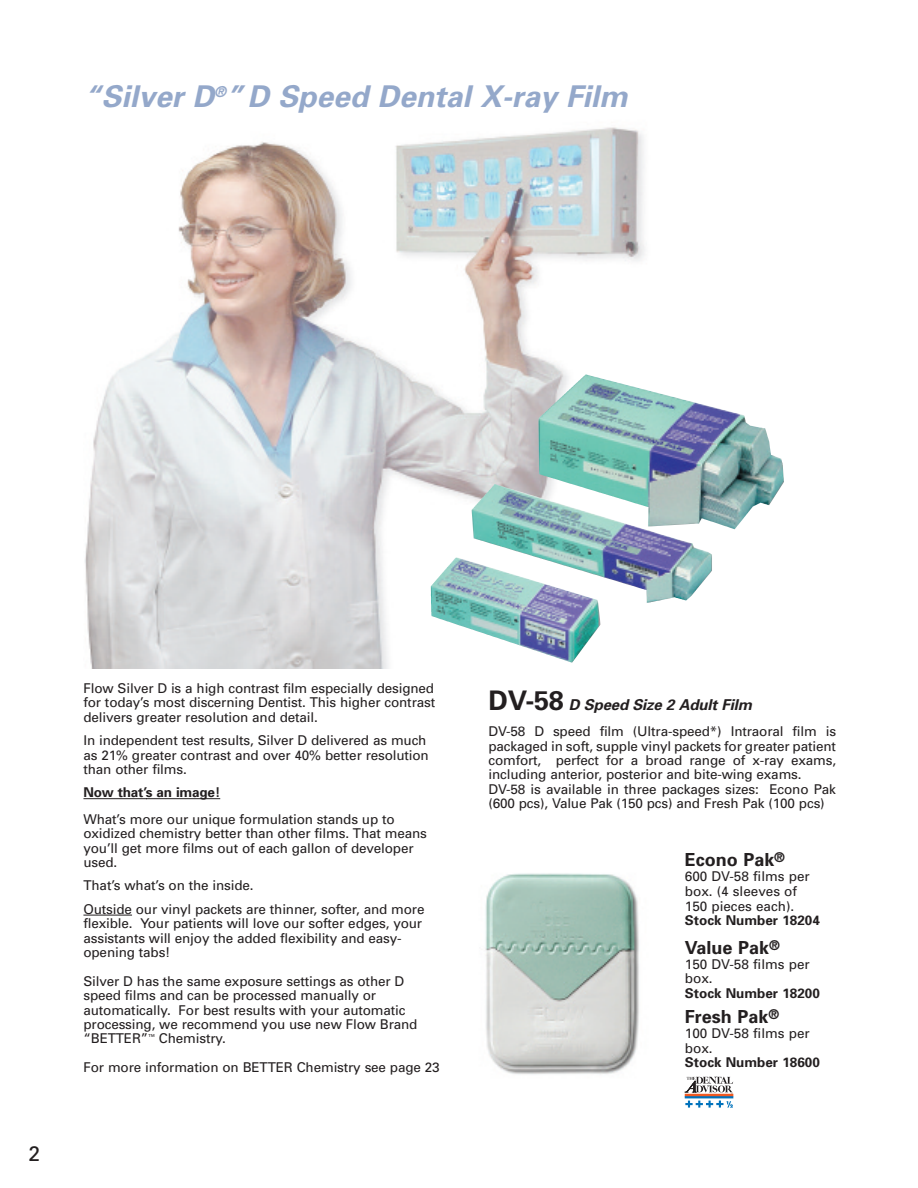
<style>
.page{position:relative;width:918px;height:1188px;background:#fff}
.page>*{position:absolute;margin:0;border:0;box-sizing:border-box;transform-origin:0 0}
.t1{font:italic 700 30px "Univers";color:#94a8ca}
.t2{font:21px "Univers";color:#231f20}
.t3{font:700 18px "Univers";color:#231f20}
.t4{font:italic 700 15px "Univers";letter-spacing:-.01em;color:#231f20}
.t5{font:13.5px/14.4px "Univers";letter-spacing:-.01em;color:#231f20}
.t6{font:700 13.5px "Univers";color:#231f20}
.s1{font-style:normal;font-size:27px}
</style>
<div class="page">
<img style="left:485px;top:873px;width:154px;height:202px">
<svg style="left:684px;top:1076px;width:50px;height:32px"></svg>
<div style="left:685px;top:1096px;width:48px;height:2px;border:1px solid #0072bc"></div>
<div style="left:685px;top:1094px;width:48px;height:2px;border:1px solid #f15921"></div>
<svg style="left:685px;top:1077px;width:48px;height:16px"></svg>
<svg style="left:685px;top:1101px;width:48px;height:6px"></svg>
<hr style="left:83px;top:798px;width:64px;height:1px;background:#231f20">
<hr style="left:146px;top:798px;width:74px;height:1px;background:#231f20">
<hr style="left:83px;top:915px;width:49px;height:1px;background:#231f20">
<img style="left:85px;top:127px;width:642px;height:542px">
<img style="left:755px;top:455px;width:29px;height:50px">
<h1 class="t1" style="left:85px;top:85px;width:544px">“Silver D<sup>®</sup>” D Speed Dental X-ray Film</h1>
<h2 class="t2" style="left:28px;top:1146px;width:13px">2</h2>
<p class="t5" style="left:83px;top:682px;width:353px;text-align:justify">Flow Silver D is a high contrast film especially designed for today’s most discerning Dentist. This higher contrast delivers greater resolution and detail.</p>
<p class="t5" style="left:83px;top:734px;width:347px">In independent test results, Silver D delivered as much as 21% greater contrast and over 40% better resolution than other films.</p>
<p class="t6" style="left:83px;top:788px;width:138px">Now that’s an image!</p>
<p class="t5" style="left:83px;top:813px;width:345px">What’s more our unique formulation stands up to oxidized chemistry better than other films. That means you’ll get more films out of each gallon of developer used.</p>
<p class="t5" style="left:83px;top:875px;width:343px;line-height:23.4px">That’s what’s on the inside.<br>Outside our vinyl packets are thinner, softer, and more</p>
<p class="t5" style="left:83px;top:917px;width:340px">flexible. Your patients will love our softer edges, your assistants will enjoy the added flexibility and easy&shy;opening tabs!</p>
<p class="t5" style="left:83px;top:975px;width:336px">Silver D has the same exposure settings as other D speed films and can be processed manually or automatically. For best results with your automatic processing, we recommend you use new Flow Brand “BETTER”<sup>™</sup> Chemistry.</p>
<p class="t5" style="left:83px;top:1061px;width:358px">For more information on BETTER Chemistry see page 23</p>
<p class="t4" style="left:488px;top:699px;width:265px"><span class="s1">DV-58</span> D Speed Size 2 Adult Film</p>
<p class="t5" style="left:488px;top:725px;width:349px">DV-58 D speed film (Ultra-speed*) Intraoral film is packaged in soft, supple vinyl packets for greater patient comfort, perfect for a broad range of x-ray exams, including anterior, posterior and bite-wing exams.<br>DV-58 is available in three packages sizes: Econo Pak (600 pcs), Value Pak (150 pcs) and Fresh Pak (100 pcs)</p>
<h3 class="t3" style="left:685px;top:853px;width:102px">Econo Pak<sup>®</sup></h3>
<p class="t5" style="left:685px;top:870px;width:126px">600 DV-58 films per box. (4 sleeves of<br>150 pieces each).</p>
<p class="t6" style="left:685px;top:915px;width:137px">Stock Number 18204</p>
<h3 class="t3" style="left:685px;top:941px;width:96px">Value Pak<sup>®</sup></h3>
<p class="t5" style="left:685px;top:958px;width:126px">150 DV-58 films per box.</p>
<p class="t6" style="left:685px;top:988px;width:137px">Stock Number 18200</p>
<h3 class="t3" style="left:685px;top:1010px;width:96px">Fresh Pak<sup>®</sup></h3>
<p class="t5" style="left:685px;top:1027px;width:126px">100 DV-58 films per box.</p>
<p class="t6" style="left:685px;top:1058px;width:137px">Stock Number 18600</p>
</div>
